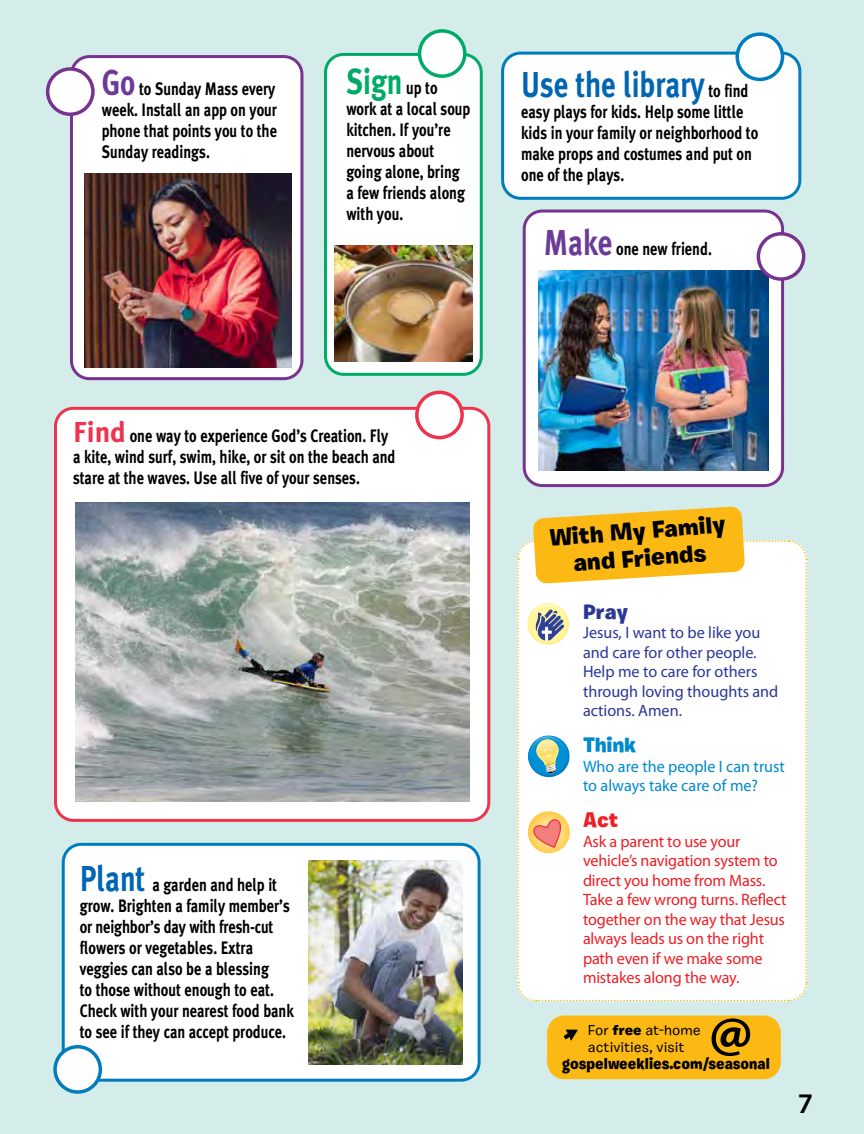
<style>
.page{position:relative;width:864px;height:1134px;background:#d4edea}
.page>*{position:absolute;margin:0;border:0;box-sizing:border-box;transform-origin:0 0}
.t1{font:700 36px "Meta Plus";color:#0066b3;scale:.8 1}
.t2{font:700 36px "Meta Plus";color:#00ab67;scale:.8 1}
.t3{font:600 28.5px "Myriad Pro";color:#000}
.t4{font:900 24px/27px "Burbank Small";color:#000;text-align:center}
.t5{font:900 21px "Burbank Small";letter-spacing:-.015em;color:#0089cf}
.t6{font:900 21px "Burbank Small";color:#2b3795}
.t7{font:900 21px "Burbank Small";color:#ed1e25}
.t8{font:700 18px/21px "Meta Plus";color:#000;scale:.8 1}
.t9{font:16.5px/19.5px "Myriad Pro";letter-spacing:-.01em;color:#ed1e25}
.t10{font:16.5px/19.5px "Myriad Pro";color:#2b3795}
.t11{font:16.5px/19.5px "Myriad Pro";color:#0089cf}
.t12{font:900 16.05px "Burbank Small";color:#000;scale:.9 1}
.t13{font:500 14.25px/17.1px "Burbank Small";color:#000}
.s1{font-size:36px;color:#6b3b97}
.s2{font-size:18px;color:#000}
.s3{font-size:28.8px;color:#ee334f}
.s4{font-size:36px;color:#0066b3}
.s5{font-weight:900}
</style>
<div class="page">
<div style="left:71px;top:57px;width:231px;height:322px;background:#fff;border-radius:18px"></div>
<div style="left:70px;top:55px;width:233px;height:325px;border:3px solid #77338f;border-radius:18px"></div>
<div style="left:48px;top:69px;width:45px;height:45px;background:#fff;border-radius:50%"></div>
<div style="left:46px;top:67px;width:49px;height:49px;border:3px solid #77338f;border-radius:50%"></div>
<div style="left:524px;top:211px;width:259px;height:275px;background:#fff;border-radius:18px"></div>
<div style="left:523px;top:210px;width:261px;height:277px;border:3px solid #77338f;border-radius:18px"></div>
<div style="left:63px;top:844px;width:416px;height:236px;background:#fff;border-radius:18px"></div>
<div style="left:62px;top:843px;width:419px;height:239px;border:3px solid #007dbe;border-radius:18px"></div>
<div style="left:503px;top:53px;width:297px;height:145px;background:#fff;border-radius:18px"></div>
<div style="left:501px;top:52px;width:300px;height:148px;border:3px solid #007dbe;border-radius:18px"></div>
<div style="left:737px;top:34px;width:45px;height:45px;background:#fff;border-radius:50%"></div>
<div style="left:735px;top:32px;width:49px;height:49px;border:3px solid #007dbe;border-radius:50%"></div>
<div style="left:56px;top:408px;width:433px;height:412px;background:#fff;border-radius:18px"></div>
<div style="left:54px;top:407px;width:436px;height:415px;border:3px solid #ee334f;border-radius:18px"></div>
<div style="left:417px;top:392px;width:45px;height:46px;background:#fff;border-radius:50%"></div>
<div style="left:415px;top:391px;width:49px;height:48px;border:3px solid #ee334f;border-radius:50%"></div>
<div style="left:326px;top:54px;width:155px;height:320px;background:#fff;border-radius:18px"></div>
<div style="left:324px;top:53px;width:159px;height:323px;border:3px solid #00ab67;border-radius:18px"></div>
<div style="left:420px;top:31px;width:45px;height:45px;background:#fff;border-radius:50%"></div>
<div style="left:418px;top:29px;width:49px;height:49px;border:3px solid #00ab67;border-radius:50%"></div>
<svg style="left:517px;top:506px;width:291px;height:496px;background:#fbf5e3"></svg>
<div style="left:547px;top:1016px;width:234px;height:63px;background:#fdb913;border-radius:17px"></div>
<svg style="left:564px;top:1030px;width:14px;height:11px"></svg>
<svg style="left:712px;top:1018px;width:38px;height:38px"></svg>
<img style="left:309px;top:861px;width:154px;height:204px">
<div style="left:55px;top:1047px;width:45px;height:45px;background:#fff;border-radius:50%"></div>
<div style="left:53px;top:1045px;width:49px;height:49px;border:3px solid #007dbe;border-radius:50%"></div>
<img style="left:76px;top:502px;width:394px;height:299px">
<img style="left:84px;top:174px;width:208px;height:193px">
<img style="left:335px;top:246px;width:137px;height:115px">
<img style="left:538px;top:271px;width:230px;height:199px">
<div style="left:758px;top:234px;width:46px;height:45px;background:#fff;border-radius:50%"></div>
<div style="left:757px;top:232px;width:48px;height:49px;border:3px solid #77338f;border-radius:50%"></div>
<p class="t8" style="left:102px;top:78px;width:221px;text-align:justify"><span class="s1">Go</span> to Sunday Mass every week. Install an app on your phone that points you to the Sunday readings.</p>
<h1 class="t2" style="left:346px;top:61px;width:116px">Sign <span class="s2">up to</span></h1>
<p class="t8" style="left:346px;top:98px;width:157px">work at a local soup kitchen. If you’re nervous about going alone, bring a few friends along with you.</p>
<h1 class="t1" style="left:521px;top:64px;width:286px">Use the library <span class="s2">to find</span></h1>
<p class="t8" style="left:521px;top:101px;width:298px">easy plays for kids. Help some little kids in your family or neighborhood to make props and costumes and put on one of the plays.</p>
<p class="t8" style="left:544px;top:238px;width:211px"><span class="s1">Make</span> one new friend.</p>
<p class="t8" style="left:73px;top:425px;width:405px"><span class="s3">Find</span> one way to experience God’s Creation. Fly a kite, wind surf, swim, hike, or sit on the beach and stare at the waves. Use all five of your senses.</p>
<p class="t8" style="left:80px;top:875px;width:269px"><span class="s4">Plant</span> a garden and help it grow. Brighten a family member’s or neighbor’s day with fresh-cut flowers or vegetables. Extra veggies can also be a blessing<br>to those without enough to eat.<br>Check with your nearest food bank to see if they can accept produce.</p>
<h3 class="t4" style="left:549px;top:524px;width:178px;rotate:-4deg">With My Family and Friends</h3>
<p class="t6" style="left:583px;top:599px;width:47px">Pray</p>
<p class="t10" style="left:583px;top:623px;width:197px">Jesus, I want to be like you and care for other people.<br>Help me to care for others through loving thoughts and actions. Amen.</p>
<p class="t5" style="left:583px;top:732px;width:55px">Think</p>
<p class="t11" style="left:583px;top:757px;width:203px">Who are the people I can trust to always take care of me?</p>
<p class="t7" style="left:583px;top:807px;width:37px">Act</p>
<p class="t9" style="left:583px;top:832px;width:205px">Ask a parent to use your vehicle’s navigation system to direct you home from Mass.<br>Take a few wrong turns. Reflect together on the way that Jesus always leads us on the right path even if we make some mistakes along the way.</p>
<p class="t13" style="left:588px;top:1021px;width:114px">For <span class="s5">free</span> at-home activities, visit</p>
<p class="t12" style="left:562px;top:1053px;width:232px">gospelweeklies.com/seasonal</p>
<h2 class="t3" style="left:798px;top:1085px;width:17px">7</h2>
</div>
